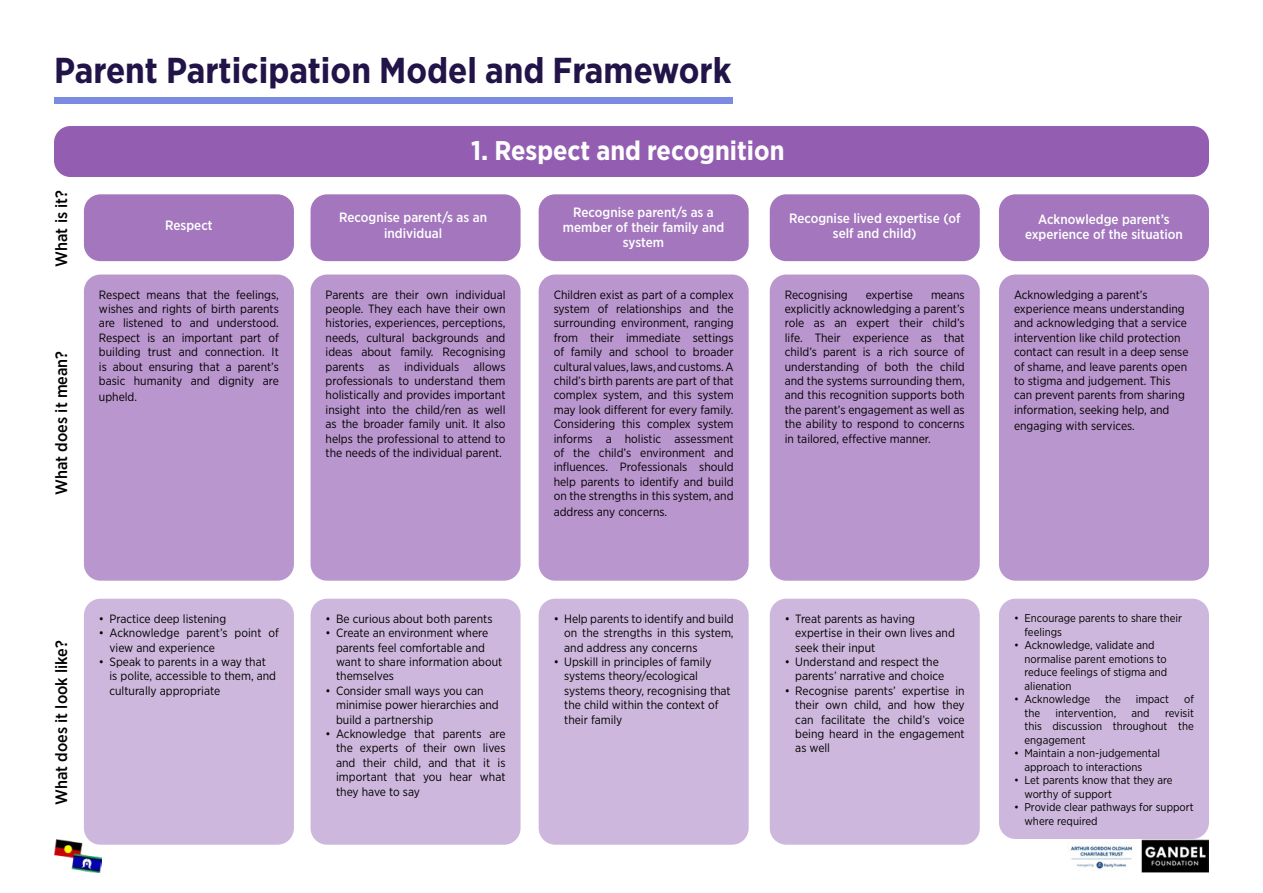
<style>
.page{position:relative;width:1263px;height:893px;background:#fff}
.page>*{position:absolute;margin:0;border:0;box-sizing:border-box;transform-origin:0 0}
.t1{font:700 36px "Gotham Narrow";color:#221449}
.t2{font:700 27px "Gotham Narrow";color:#fff}
.t3{font:500 16.5px "Gotham Narrow";color:#000}
.t4{font:500 13.5px/15px "Gotham Narrow";color:#fff;text-align:center}
.t5{font:12px/14.4px "Gotham Narrow";color:#000}
.t6{font:11.25px/13.5px "Gotham Narrow";color:#000}
</style>
<div class="page">
<img style="left:1069px;top:843px;width:64px;height:27px">
<img style="left:1141px;top:840px;width:68px;height:33px">
<img style="left:54px;top:840px;width:47px;height:33px">
<div style="left:54px;top:97px;width:678px;height:7px;background:#7b8be2"></div>
<div style="left:54px;top:126px;width:1155px;height:51px;background:#935eb2;border-radius:16px"></div>
<div style="left:84px;top:194px;width:210px;height:67px;background:#a376bd;border-radius:16px"></div>
<div style="left:84px;top:275px;width:210px;height:306px;background:#b996cd;border-radius:16px"></div>
<div style="left:310px;top:194px;width:210px;height:67px;background:#a376bd;border-radius:16px"></div>
<div style="left:539px;top:194px;width:210px;height:67px;background:#a376bd;border-radius:16px"></div>
<div style="left:770px;top:194px;width:210px;height:67px;background:#a376bd;border-radius:16px"></div>
<div style="left:999px;top:194px;width:210px;height:67px;background:#a376bd;border-radius:16px"></div>
<div style="left:310px;top:275px;width:210px;height:306px;background:#b996cd;border-radius:16px"></div>
<div style="left:539px;top:275px;width:210px;height:306px;background:#b996cd;border-radius:16px"></div>
<div style="left:770px;top:275px;width:210px;height:306px;background:#b996cd;border-radius:16px"></div>
<div style="left:999px;top:275px;width:210px;height:306px;background:#b996cd;border-radius:16px"></div>
<div style="left:310px;top:599px;width:210px;height:246px;background:#ceb7dc;border-radius:16px"></div>
<div style="left:84px;top:599px;width:210px;height:246px;background:#ceb7dc;border-radius:16px"></div>
<div style="left:539px;top:599px;width:210px;height:246px;background:#ceb7dc;border-radius:16px"></div>
<div style="left:770px;top:599px;width:210px;height:246px;background:#ceb7dc;border-radius:16px"></div>
<div style="left:999px;top:599px;width:210px;height:240px;background:#ceb7dc;border-radius:16px"></div>
<h1 class="t1" style="left:54px;top:47px;width:679px">Parent Participation Model and Framework</h1>
<h3 class="t3" style="left:51px;top:267px;width:78px;rotate:-90deg">What is it?</h3>
<h3 class="t3" style="left:51px;top:495px;width:145px;rotate:-90deg">What does it mean?</h3>
<p class="t4" style="left:165px;top:218px;width:49px">Respect</p>
<p class="t5" style="left:99px;top:287px;width:181px;text-align:justify">Respect means that the feelings, wishes and rights of birth parents are listened to and understood.<br>Respect is an important part of building trust and connection. It is about ensuring that a parent’s basic humanity and dignity are</p>
<p class="t5" style="left:99px;top:390px;width:40px">upheld.</p>
<h3 class="t3" style="left:51px;top:805px;width:166px;rotate:-90deg">What does it look like?</h3>
<p class="t5" style="left:99px;top:611px;width:129px">• Practice deep listening</p>
<p class="t5" style="left:109px;top:625px;width:171px;text-indent:-10px">• Acknowledge parent’s point of view and experience</p>
<p class="t5" style="left:109px;top:654px;width:168px;text-indent:-10px">• Speak to parents in a way that is polite, accessible to them, and culturally appropriate</p>
<h2 class="t2" style="left:471px;top:133px;width:315px">1. Respect and recognition</h2>
<p class="t4" style="left:339px;top:209px;width:149px;line-height:16.2px">Recognise parent/s as an individual</p>
<p class="t4" style="left:563px;top:204px;width:163px">Recognise parent/s as a member of their family and system</p>
<p class="t4" style="left:789px;top:211px;width:173px">Recognise lived expertise (of self and child)</p>
<p class="t4" style="left:1025px;top:212px;width:159px">Acknowledge parent’s experience of the situation</p>
<p class="t5" style="left:326px;top:287px;width:181px;text-align:justify">Parents are their own individual people. They each have their own histories, experiences, perceptions, needs, cultural backgrounds and ideas about family. Recognising parents as individuals allows professionals to understand them holistically and provides important insight into the child/ren as well as the broader family unit. It also helps the professional to attend to the needs of the individual parent.</p>
<p class="t5" style="left:554px;top:287px;width:181px;text-align:justify">Children exist as part of a complex system of relationships and the surrounding environment, ranging from their immediate settings of family and school to broader cultural values, laws, and customs. A child’s birth parents are part of that complex system, and this system may look different for every family.<br>Considering this complex system informs a holistic assessment of the child’s environment and influences. Professionals should help parents to identify and build on the strengths in this system, and</p>
<p class="t5" style="left:554px;top:505px;width:115px">address any concerns.</p>
<p class="t5" style="left:326px;top:611px;width:168px">• Be curious about both parents</p>
<p class="t5" style="left:336px;top:625px;width:168px;text-indent:-10px">• Create an environment where parents feel comfortable and want to share information about themselves</p>
<p class="t5" style="left:336px;top:683px;width:164px;text-indent:-10px">• Consider small ways you can minimise power hierarchies and build a partnership</p>
<p class="t5" style="left:336px;top:726px;width:171px;text-align:justify;text-indent:-10px">• Acknowledge that parents are the experts of their own lives and their child, and that it is important that you hear what they have to say</p>
<p class="t5" style="left:564px;top:611px;width:171px;text-align:justify;text-indent:-10px">• Help parents to identify and build on the strengths in this system, and address any concerns</p>
<p class="t5" style="left:564px;top:654px;width:168px;text-indent:-10px">• Upskill in principles of family systems theory/ecological systems theory, recognising that the child within the context of their family</p>
<p class="t5" style="left:785px;top:287px;width:181px;text-align:justify;text-indent:146px">means explicitly acknowledging a parent’s role as an expert their child’s life. Their experience as that child’s parent is a rich source of understanding of both the child and the systems surrounding them, and this recognition supports both the parent’s engagement as well as the ability to respond to concerns in tailored, effective manner.</p>
<p class="t5" style="left:1014px;top:287px;width:176px">Acknowledging a parent’s experience means understanding and acknowledging that a service intervention like child protection contact can result in a deep sense of shame, and leave parents open to stigma and judgement. This can prevent parents from sharing information, seeking help, and</p>
<p class="t5" style="left:785px;top:287px;width:64px">Recognising</p>
<p class="t5" style="left:866px;top:287px;width:49px">expertise</p>
<p class="t5" style="left:1014px;top:418px;width:122px">engaging with services.</p>
<p class="t5" style="left:795px;top:611px;width:161px;text-indent:-10px">• Treat parents as having expertise in their own lives and seek their input</p>
<p class="t5" style="left:795px;top:654px;width:150px;text-indent:-10px">• Understand and respect the parents’ narrative and choice</p>
<p class="t5" style="left:795px;top:683px;width:171px;text-align:justify;text-indent:-10px">• Recognise parents’ expertise in their own child, and how they can facilitate the child’s voice being heard in the engagement as well</p>
<p class="t6" style="left:1024px;top:611px;width:159px;text-indent:-10px">• Encourage parents to share their feelings</p>
<p class="t6" style="left:1024px;top:638px;width:144px;text-indent:-10px">• Acknowledge, validate and normalise parent emotions to reduce feelings of stigma and alienation</p>
<p class="t6" style="left:1014px;top:692px;width:78px">• Acknowledge</p>
<p class="t6" style="left:1105px;top:692px;width:17px">the</p>
<p class="t6" style="left:1136px;top:692px;width:35px">impact</p>
<p class="t6" style="left:1184px;top:692px;width:11px">of</p>
<p class="t6" style="left:1024px;top:706px;width:17px">the</p>
<p class="t6" style="left:1055px;top:706px;width:62px">intervention,</p>
<p class="t6" style="left:1131px;top:706px;width:20px">and</p>
<p class="t6" style="left:1024px;top:706px;width:171px;text-align:justify;text-indent:141px">revisit this discussion throughout the engagement</p>
<p class="t6" style="left:1024px;top:746px;width:137px;text-indent:-10px">• Maintain a non-judgemental approach to interactions</p>
<p class="t6" style="left:1024px;top:773px;width:150px;text-indent:-10px">• Let parents know that they are worthy of support</p>
<p class="t6" style="left:1024px;top:800px;width:171px;text-indent:-10px">• Provide clear pathways for support where required</p>
</div>
